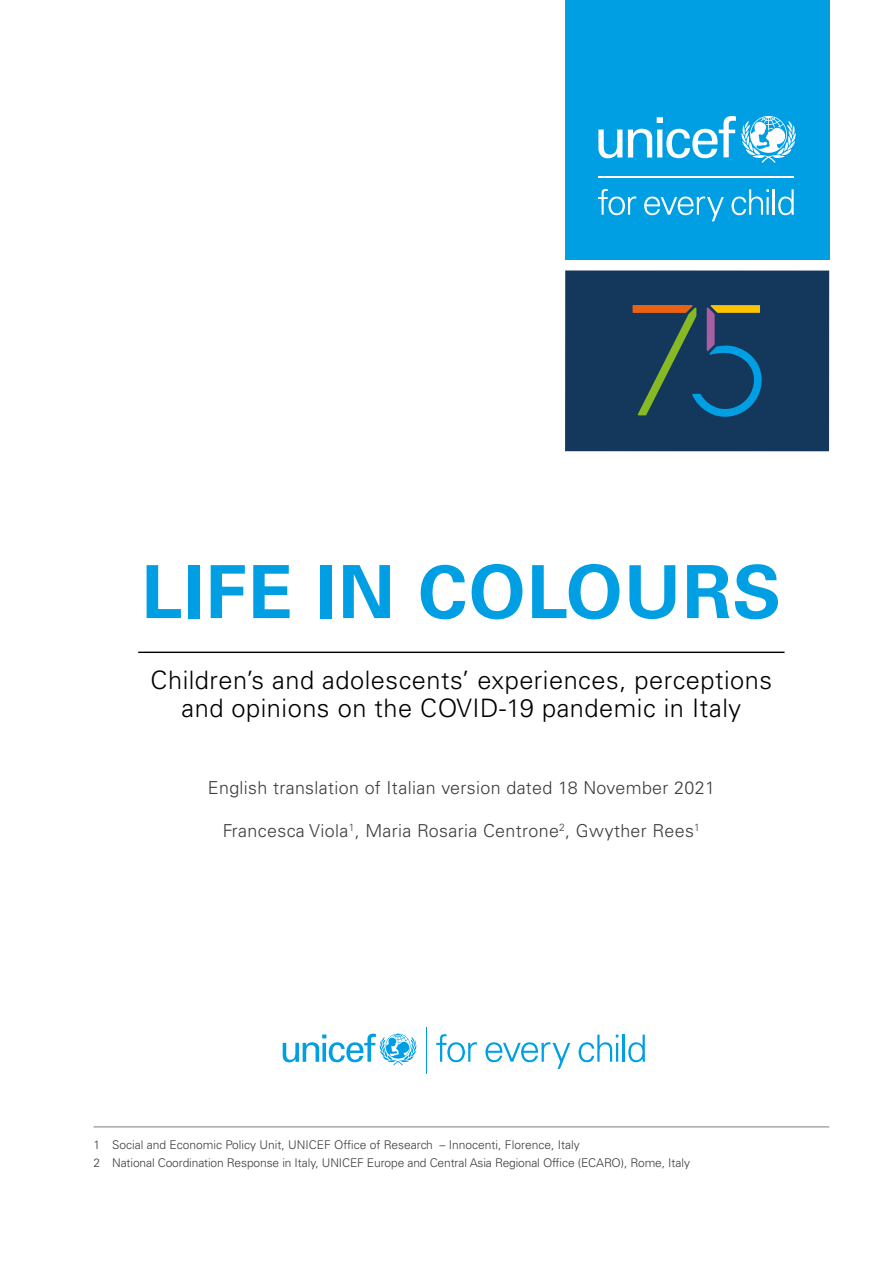
<style>
.page{position:relative;width:893px;height:1263px;background:#fff}
.page>*{position:absolute;margin:0;border:0;box-sizing:border-box;transform-origin:0 0}
.t1{font:700 73.35px "Univers LT Std";letter-spacing:.02em;color:#009fe3}
.t2{font:300 25.35px/28.2px "Univers LT Std";letter-spacing:.02em;color:#000;text-align:center}
.t3{font:300 17.85px "Univers LT Std";letter-spacing:.02em;color:#3c3c3b}
.t4{font:300 12px/17.7px "Univers LT Std";letter-spacing:-.01em;color:#3c3c3b}
</style>
<div class="page">
<hr style="left:94px;top:1126px;width:735px;height:1px;background:#7f7b7d">
<svg style="left:283px;top:1033px;width:133px;height:32px"></svg>
<svg style="left:436px;top:1034px;width:41px;height:28px"></svg>
<svg style="left:485px;top:1042px;width:85px;height:27px"></svg>
<svg style="left:579px;top:1034px;width:39px;height:28px"></svg>
<hr style="left:623px;top:1034px;width:2px;height:28px;background:#009fe3">
<svg style="left:628px;top:1034px;width:17px;height:28px"></svg>
<hr style="left:426px;top:1027px;width:1px;height:46px;background:#009fe3">
<div style="left:565px;top:0;width:264px;height:259px;background:#009fe3"></div>
<div style="left:565px;top:270px;width:264px;height:181px;background:#14385b"></div>
<svg style="left:633px;top:305px;width:129px;height:112px"></svg>
<hr style="left:138px;top:652px;width:646px;height:1px;background:#000">
<svg style="left:598px;top:130px;width:24px;height:28px"></svg>
<svg style="left:628px;top:116px;width:168px;height:47px"></svg>
<hr style="left:598px;top:177px;width:196px;height:1px;background:#fff">
<svg style="left:598px;top:189px;width:38px;height:26px"></svg>
<svg style="left:644px;top:196px;width:80px;height:25px"></svg>
<svg style="left:732px;top:189px;width:37px;height:26px"></svg>
<hr style="left:773px;top:189px;width:2px;height:26px;background:#fff">
<svg style="left:778px;top:189px;width:16px;height:26px"></svg>
<h1 class="t1" style="left:142px;top:549px;width:641px">LIFE IN COLOURS</h1>
<h2 class="t2" style="left:151px;top:666px;width:623px">Children’s and adolescents’ experiences, perceptions and opinions on the COVID-19 pandemic in Italy</h2>
<h3 class="t3" style="left:208px;top:777px;width:509px">English translation of Italian version dated 18 November 2021</h3>
<h3 class="t3" style="left:223px;top:820px;width:479px">Francesca Viola<sup>1</sup>, Maria Rosaria Centrone<sup>2</sup>, Gwyther Rees<sup>1</sup></h3>
<p class="t4" style="left:94px;top:1136px;width:598px">1 Social and Economic Policy Unit, UNICEF Office of Research – Innocenti, Florence, Italy<br>2 National Coordination Response in Italy, UNICEF Europe and Central Asia Regional Office (ECARO), Rome, Italy</p>
</div>
